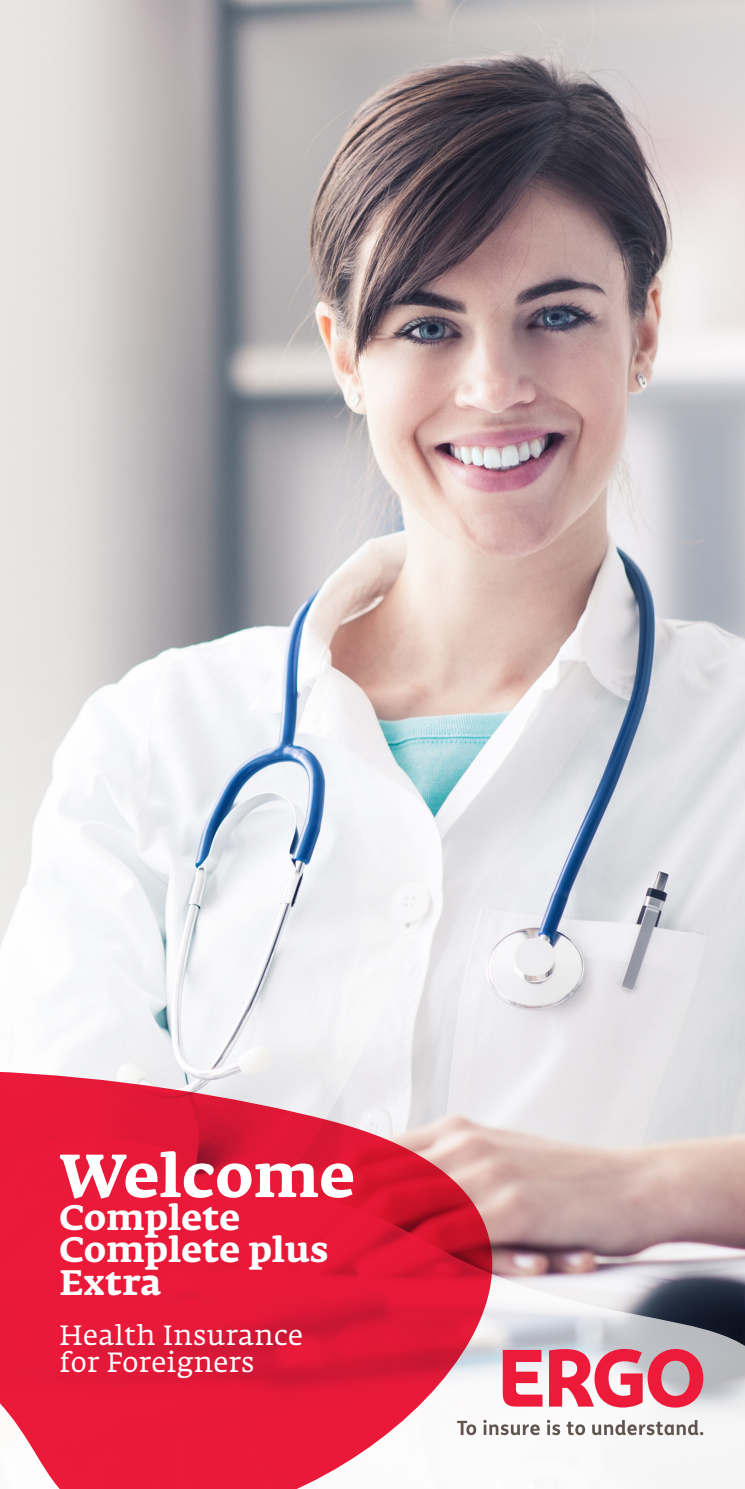
<style>
.page{position:relative;width:745px;height:1489px;background:#fff}
.page>*{position:absolute;margin:0;border:0;box-sizing:border-box;transform-origin:0 0}
.Flyer_Titel_Subhead{font:700 60px "Fedra Serif A Pro";letter-spacing:.01em;color:#fff}
.Flyer_Titel_Subhead-2{font:700 35px "Fedra Serif A Pro";letter-spacing:.01em;color:#fff}
.Flyer_Titel_Subhead-3{font:27.5px "Fedra Serif A Pro";letter-spacing:.01em;color:#fff}
</style>
<div class="page">
<img style="left:0;top:0;width:744px;height:1176px">
<svg style="left:502px;top:1176px;width:242px;height:260px"></svg>
<svg style="left:0;top:615px;width:518px;height:724px;fill:#f1f1f4"></svg>
<svg style="left:0;top:1064px;width:502px;height:424px;background:#e5435c"></svg>
<svg style="left:548px;top:1348px;width:154px;height:59px"></svg>
<svg style="left:502px;top:1349px;width:40px;height:57px"></svg>
<svg style="left:457px;top:1420px;width:19px;height:14px"></svg>
<svg style="left:483px;top:1419px;width:56px;height:15px"></svg>
<svg style="left:546px;top:1419px;width:14px;height:15px"></svg>
<svg style="left:566px;top:1421px;width:18px;height:13px"></svg>
<svg style="left:591px;top:1419px;width:111px;height:15px"></svg>
<p class="Flyer_Titel_Subhead" style="left:59px;top:1141px;width:296px">Welcome</p>
<p class="Flyer_Titel_Subhead-2" style="left:59px;top:1196px;width:182px">Complete</p>
<p class="Flyer_Titel_Subhead-2" style="left:59px;top:1229px;width:270px">Complete plus</p>
<p class="Flyer_Titel_Subhead-2" style="left:59px;top:1261px;width:103px">Extra</p>
<p class="Flyer_Titel_Subhead-3" style="left:59px;top:1317px;width:245px">Health Insurance</p>
<p class="Flyer_Titel_Subhead-3" style="left:59px;top:1345px;width:196px">for Foreigners</p>
</div>
